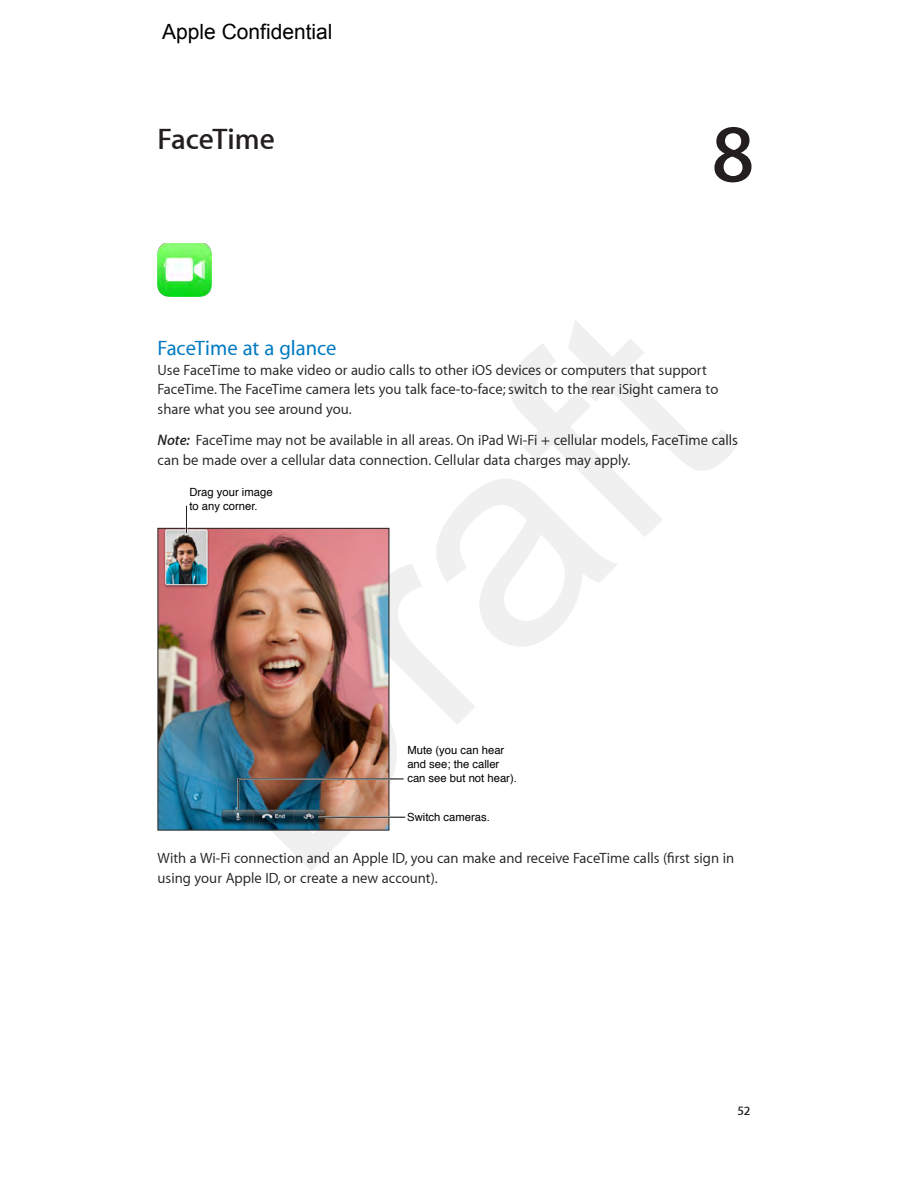
<style>
.page{position:relative;width:897px;height:1188px;background:#fff}
.page>*{position:absolute;margin:0;border:0;box-sizing:border-box;transform-origin:0 0}
.t1{font:600 82.5px "Myriad Set";color:#231f20}
.t2{font:600 30px "Myriad Set";color:#231f20}
.t3{font:500 21px "Myriad Set";color:#007ac2}
.t4{font:21px "Arial";color:#000}
.t5{font:15px/19.5px "Myriad Set Text";color:#231f20}
.t6{font:600 12.75px "Myriad Set";color:#231f20}
.t7{font:11.25px/14.2px "Helvetica";color:#000}
.s1{font-family:"Myriad Set";font-weight:600;font-style:italic}
</style>
<div class="page">
<img style="left:158px;top:243px;width:53px;height:54px">
<img style="left:160px;top:530px;width:227px;height:298px">
<div style="left:158px;top:528px;width:231px;height:302px;border:1px solid #231f20"></div>
<img style="left:236px;top:777px;width:168px;height:34px">
<hr style="left:318px;top:816px;width:87px;height:2px;background:#fff">
<hr style="left:318px;top:817px;width:87px;height:1px;background:#000">
<hr style="left:185px;top:506px;width:2px;height:27px;background:#fff">
<svg style="left:186px;top:506px;width:1px;height:27px"></svg>
<h3 class="t4" style="left:162px;top:18px;width:172px">Apple Confidential</h3>
<h2 class="t2" style="left:158px;top:120px;width:119px">FaceTime</h2>
<h1 class="t1" style="left:711px;top:102px;width:44px">8</h1>
<h3 class="t3" style="left:158px;top:335px;width:180px">FaceTime at a glance</h3>
<p class="t5" style="left:158px;top:360px;width:562px">Use FaceTime to make video or audio calls to other iOS devices or computers that support<br>FaceTime. The FaceTime camera lets you talk face-to-face; switch to the rear iSight camera to share what you see around you.</p>
<p class="t5" style="left:158px;top:430px;width:581px"><span class="s1">Note:</span> FaceTime may not be available in all areas. On iPad Wi-Fi + cellular models, FaceTime calls can be made over a cellular data connection. Cellular data charges may apply.</p>
<p class="t7" style="left:189px;top:485px;width:85px">Drag your image to any corner.</p>
<p class="t7" style="left:407px;top:743px;width:111px">Mute (you can hear and see; the caller can see but not hear).</p>
<p class="t7" style="left:407px;top:811px;width:84px">Switch cameras.</p>
<p class="t5" style="left:158px;top:848px;width:578px">With a Wi-Fi connection and an Apple ID, you can make and receive FaceTime calls (first sign in using your Apple ID, or create a new account).</p>
<p class="t6" style="left:737px;top:1102px;width:14px">52</p>
</div>
